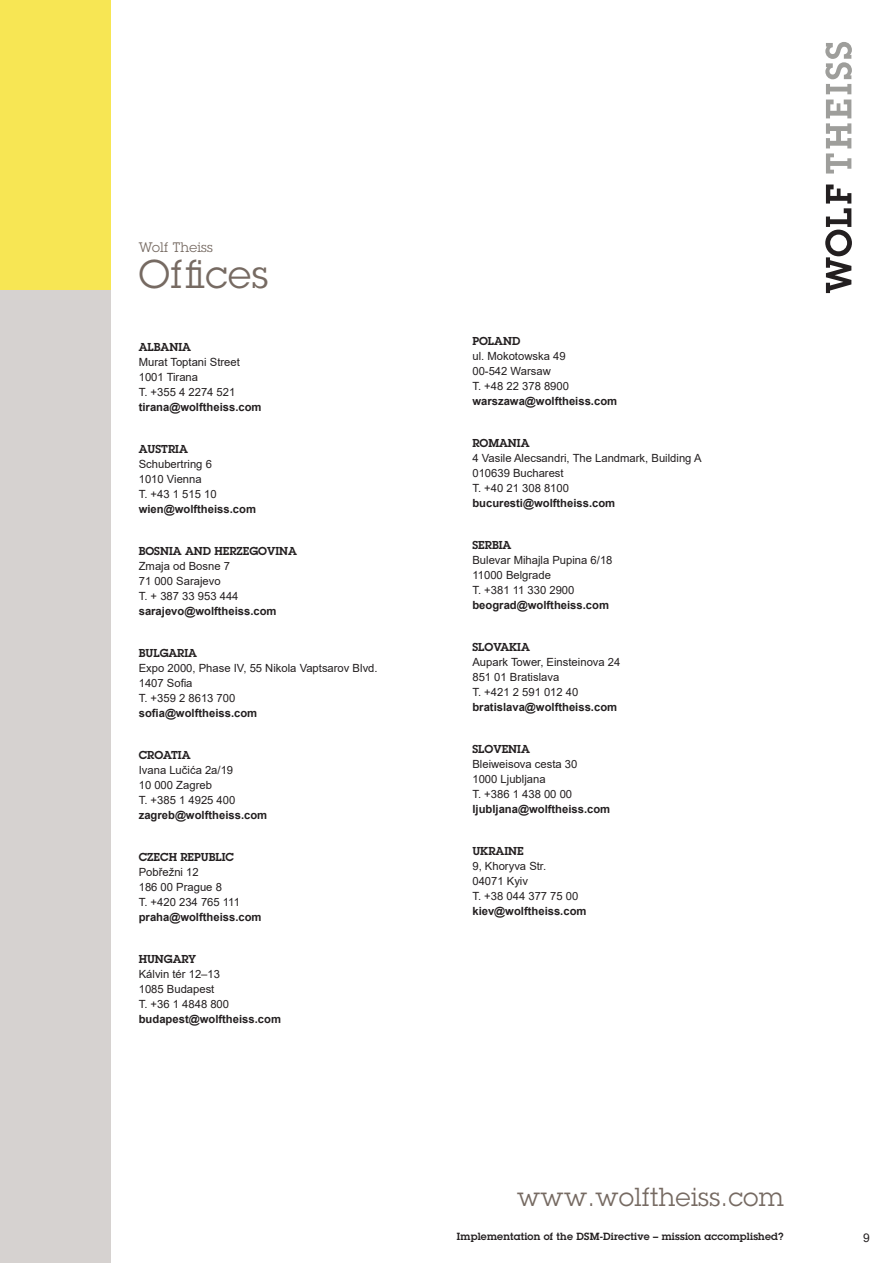
<style>
.page{position:relative;width:893px;height:1263px;background:#fff}
.page>*{position:absolute;margin:0;border:0;box-sizing:border-box;transform-origin:0 0}
.t1{font:39px "Lubalin Graph OT";letter-spacing:.02em;color:#766a62}
.t2{font:25.5px "Lubalin Graph OT";letter-spacing:.02em;color:#766a62}
.t3{font:13.5px "Lubalin Graph OT";letter-spacing:.02em;color:#766a62}
.t4{font:12px "Arial";color:#231f20}
.t5{font:11.25px/15px "Arial";color:#231f20}
.t6{font:700 11.25px "Arial";color:#231f20}
.t7{font:600 11.25px "Lubalin Graph OT";color:#231f20}
.t8{font:600 10.2px "Lubalin Graph OT";letter-spacing:.02em;color:#231f20}
.s1{font-family:"Lubalin Graph OT";font-weight:600}
.s2{font-weight:700}
</style>
<div class="page">
<svg style="left:825px;top:184px;width:27px;height:109px"></svg>
<svg style="left:826px;top:100px;width:25px;height:74px"></svg>
<svg style="left:825px;top:42px;width:27px;height:52px"></svg>
<div style="left:0;top:0;width:111px;height:1263px;background:#d6d2d0"></div>
<div style="left:0;top:0;width:111px;height:290px;background:#f7e654"></div>
<p class="t3" style="left:139px;top:239px;width:76px">Wolf Theiss</p>
<p class="t1" style="left:139px;top:250px;width:131px">Offices</p>
<p class="t7" style="left:139px;top:340px;width:54px">ALBANIA</p>
<p class="t5" style="left:139px;top:354px;width:103px">Murat Toptani Street</p>
<p class="t5" style="left:139px;top:369px;width:61px">1001 Tirana</p>
<p class="t5" style="left:139px;top:384px;width:98px">T. +355 4 2274 521</p>
<p class="t6" style="left:139px;top:399px;width:124px">tirana@wolftheiss.com</p>
<p class="t5" style="left:139px;top:441px;width:75px"><span class="s1">AUSTRIA<br></span>Schubertring 6</p>
<p class="t5" style="left:139px;top:471px;width:64px">1010 Vienna</p>
<p class="t5" style="left:139px;top:486px;width:79px">T. +43 1 515 10</p>
<p class="t6" style="left:139px;top:501px;width:119px">wien@wolftheiss.com</p>
<p class="t7" style="left:139px;top:544px;width:160px">BOSNIA AND HERZEGOVINA</p>
<p class="t5" style="left:139px;top:558px;width:93px">Zmaja od Bosne 7</p>
<p class="t5" style="left:139px;top:573px;width:83px">71 000 Sarajevo</p>
<p class="t5" style="left:139px;top:588px;width:101px">T. + 387 33 953 444</p>
<p class="t6" style="left:139px;top:603px;width:139px">sarajevo@wolftheiss.com</p>
<p class="t7" style="left:139px;top:646px;width:60px">BULGARIA</p>
<p class="t5" style="left:139px;top:660px;width:240px">Expo 2000, Phase IV, 55 Nikola Vaptsarov Blvd.</p>
<p class="t5" style="left:139px;top:675px;width:55px">1407 Sofia</p>
<p class="t5" style="left:139px;top:690px;width:98px">T. +359 2 8613 700</p>
<p class="t6" style="left:139px;top:705px;width:120px">sofia@wolftheiss.com</p>
<p class="t5" style="left:139px;top:747px;width:96px"><span class="s1">CROATIA<br></span>Ivana Lučića 2a/19</p>
<p class="t5" style="left:139px;top:777px;width:75px">10 000 Zagreb</p>
<p class="t5" style="left:139px;top:792px;width:98px">T. +385 1 4925 400</p>
<p class="t6" style="left:139px;top:807px;width:130px">zagreb@wolftheiss.com</p>
<p class="t7" style="left:139px;top:850px;width:97px">CZECH REPUBLIC</p>
<p class="t5" style="left:139px;top:864px;width:62px">Pobřežni 12</p>
<p class="t5" style="left:139px;top:879px;width:85px">186 00 Prague 8</p>
<p class="t5" style="left:139px;top:894px;width:103px">T. +420 234 765 111</p>
<p class="t6" style="left:139px;top:909px;width:124px">praha@wolftheiss.com</p>
<p class="t5" style="left:139px;top:951px;width:83px"><span class="s1">HUNGARY<br></span>Kálvin tér 12–13</p>
<p class="t5" style="left:139px;top:981px;width:144px">1085 Budapest<br>T. +36 1 4848 800 <span class="s2">budapest@wolftheiss.com</span></p>
<p class="t5" style="left:472px;top:334px;width:146px"><span class="s1">POLAND<br></span>ul. Mokotowska 49<br>00-542 Warsaw<br>T. +48 22 378 8900 <span class="s2">warszawa@wolftheiss.com</span></p>
<p class="t5" style="left:472px;top:436px;width:231px"><span class="s1">ROMANIA<br></span>4 Vasile Alecsandri, The Landmark, Building A<br>010639 Bucharest<br>T. +40 21 308 8100 <span class="s2">bucuresti@wolftheiss.com</span></p>
<p class="t5" style="left:472px;top:538px;width:142px"><span class="s1">SERBIA<br></span>Bulevar Mihajla Pupina 6/18<br>11000 Belgrade<br>T. +381 11 330 2900 <span class="s2">beograd@wolftheiss.com</span></p>
<p class="t5" style="left:472px;top:640px;width:149px"><span class="s1">SLOVAKIA<br></span>Aupark Tower, Einsteinova 24</p>
<p class="t5" style="left:472px;top:670px;width:88px">851 01 Bratislava</p>
<p class="t5" style="left:472px;top:685px;width:108px">T. +421 2 591 012 40</p>
<p class="t6" style="left:472px;top:699px;width:146px">bratislava@wolftheiss.com</p>
<p class="t5" style="left:472px;top:742px;width:107px"><span class="s1">SLOVENIA<br></span>Bleiweisova cesta 30</p>
<p class="t5" style="left:472px;top:772px;width:75px">1000 Ljubljana</p>
<p class="t5" style="left:472px;top:787px;width:101px">T. +386 1 438 00 00</p>
<p class="t6" style="left:472px;top:801px;width:139px">ljubljana@wolftheiss.com</p>
<p class="t5" style="left:472px;top:844px;width:75px"><span class="s1">UKRAINE<br></span>9, Khoryva Str.</p>
<p class="t5" style="left:472px;top:874px;width:57px">04071 Kyiv</p>
<p class="t5" style="left:472px;top:889px;width:108px">T. +38 044 377 75 00</p>
<p class="t6" style="left:472px;top:903px;width:116px">kiev@wolftheiss.com</p>
<p class="t2" style="left:517px;top:1181px;width:268px">www.wolftheiss.com</p>
<p class="t8" style="left:457px;top:1230px;width:328px">Implementation of the DSM-Directive – mission accomplished?</p>
<p class="t4" style="left:863px;top:1230px;width:8px">9</p>
</div>
